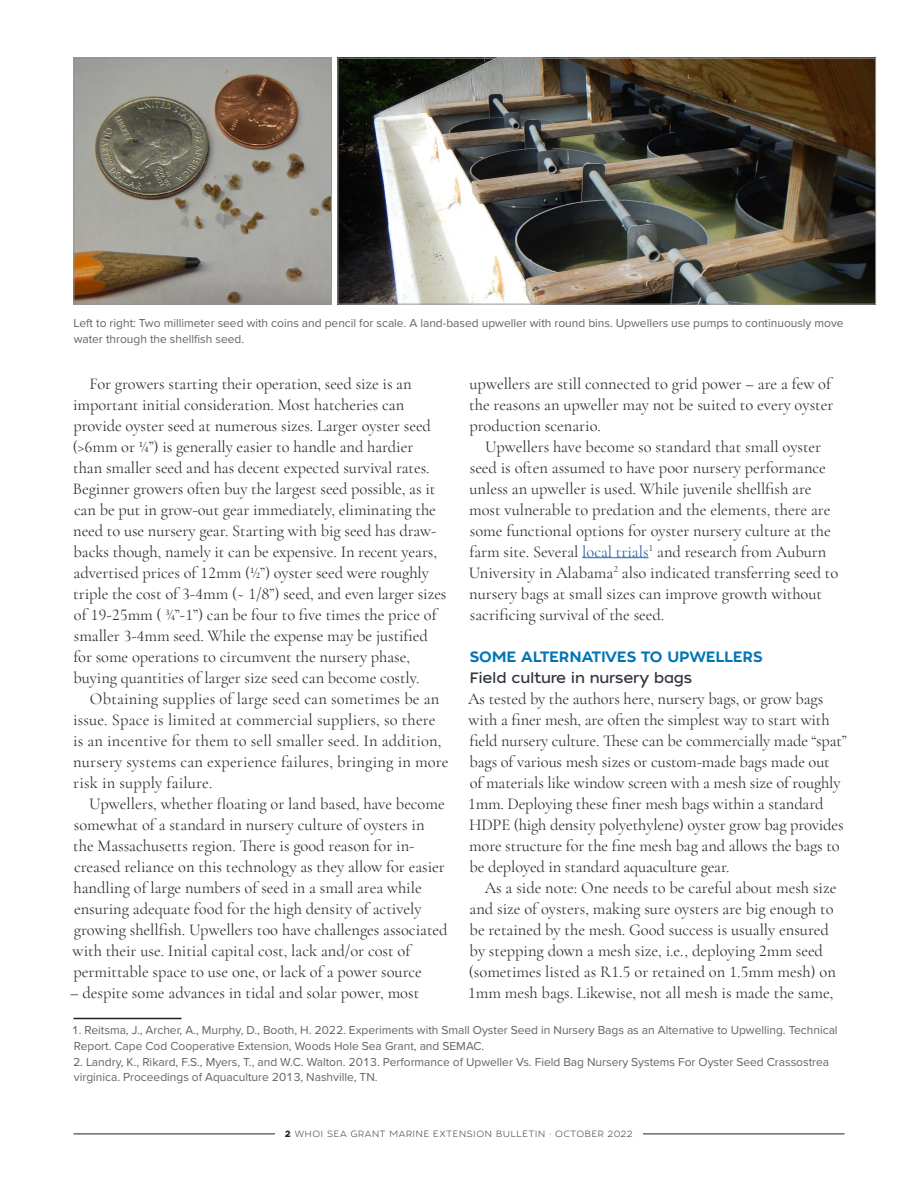
<style>
.page{position:relative;width:918px;height:1188px;background:#fff}
.page>*{position:absolute;margin:0;border:0;box-sizing:border-box;transform-origin:0 0}
.Body{font:16.5px/21px "Cormorant Garamond";color:#312f30}
.Body_First{font:16.5px/21px "Cormorant Garamond";letter-spacing:-.01em;color:#312f30}
.Body_Heading_1{font:15px/21px "Tide Sans 500 Dudette";letter-spacing:-.01em;color:#0075b6}
.t1{font:12px/15.8px "Proxima Nova";color:#636366}
.t2{font:9px "Tide Sans 200 Lil Mondo";letter-spacing:.035em;color:#282526}
.s1{color:#2b62a1}
.s2{font-family:"Tide Sans 400 Lil Dude";color:#323640}
.s3{font-family:"Tide Sans 600 Bunny"}
</style>
<div class="page">
<hr style="left:74px;top:1134px;width:223px;height:1px;background:#231f20">
<hr style="left:621px;top:1134px;width:224px;height:1px;background:#231f20">
<div style="left:275px;top:1108px;width:368px;height:29px;background:#fff"></div>
<hr style="left:74px;top:1018px;width:108px;height:1px;background:#231f20">
<hr style="left:582px;top:557px;width:67px;height:1px;background:#2b62a1">
<img style="left:76px;top:60px;width:254px;height:242px">
<div style="left:74px;top:58px;width:258px;height:246px;border:1px solid #939598"></div>
<img style="left:340px;top:60px;width:534px;height:242px">
<div style="left:338px;top:58px;width:538px;height:246px;border:1px solid #939598"></div>
<p class="t1" style="left:74px;top:315px;width:772px">Left to right: Two millimeter seed with coins and pencil for scale. A land-based upweller with round bins. Upwellers use pumps to continuously move water through the shellfish seed.</p>
<p class="Body" style="left:469px;top:373px;width:366px">upwellers are still connected to grid power – are a few of the reasons an upweller may not be suited to every oyster production scenario.</p>
<p class="Body" style="left:469px;top:436px;width:371px;text-indent:16px">Upwellers have become so standard that small oyster seed is often assumed to have poor nursery performance unless an upweller is used. While juvenile shellfish are most vulnerable to predation and the elements, there are some functional options for oyster nursery culture at the farm site. Several <span class="s1">local trials</span><sup>1</sup> and research from Auburn University in Alabama<sup>2</sup> also indicated transferring seed to nursery bags at small sizes can improve growth without sacrificing survival of the seed.</p>
<p class="Body_Heading_1" style="left:469px;top:646px;width:295px">SOME ALTERNATIVES TO UPWELLERS<br><span class="s2">Field culture in nursery bags</span></p>
<p class="Body_First" style="left:468px;top:688px;width:381px">As tested by the authors here, nursery bags, or grow bags with a finer mesh, are often the simplest way to start with field nursery culture. These can be commercially made “spat” bags of various mesh sizes or custom-made bags made out<br>of materials like window screen with a mesh size of roughly 1mm. Deploying these finer mesh bags within a standard HDPE (high density polyethylene) oyster grow bag provides more structure for the fine mesh bag and allows the bags to be deployed in standard aquaculture gear.</p>
<p class="Body" style="left:468px;top:877px;width:370px;text-indent:17px">As a side note: One needs to be careful about mesh size and size of oysters, making sure oysters are big enough to be retained by the mesh. Good success is usually ensured by stepping down a mesh size, i.e., deploying 2mm seed (sometimes listed as R1.5 or retained on 1.5mm mesh) on 1mm mesh bags. Likewise, not all mesh is made the same,</p>
<p class="Body" style="left:73px;top:373px;width:375px;text-indent:17px">For growers starting their operation, seed size is an important initial consideration. Most hatcheries can provide oyster seed at numerous sizes. Larger oyster seed (&gt;6mm or ¼”) is generally easier to handle and hardier<br>than smaller seed and has decent expected survival rates.<br>Beginner growers often buy the largest seed possible, as it can be put in grow-out gear immediately, eliminating the need to use nursery gear. Starting with big seed has draw&shy;backs though, namely it can be expensive. In recent years, advertised prices of 12mm (½”) oyster seed were roughly triple the cost of 3-4mm (~ 1/8”) seed, and even larger sizes of 19-25mm ( ¾”-1”) can be four to five times the price of smaller 3-4mm seed. While the expense may be justified for some operations to circumvent the nursery phase, buying quantities of larger size seed can become costly.</p>
<p class="Body" style="left:73px;top:688px;width:377px;text-indent:17px">Obtaining supplies of large seed can sometimes be an issue. Space is limited at commercial suppliers, so there is an incentive for them to sell smaller seed. In addition, nursery systems can experience failures, bringing in more risk in supply failure.</p>
<p class="Body" style="left:73px;top:793px;width:377px;text-indent:17px">Upwellers, whether floating or land based, have become somewhat of a standard in nursery culture of oysters in the Massachusetts region. There is good reason for in&shy;creased reliance on this technology as they allow for easier handling of large numbers of seed in a small area while ensuring adequate food for the high density of actively growing shellfish. Upwellers too have challenges associated with their use. Initial capital cost, lack and/or cost of permittable space to use one, or lack of a power source</p>
<p class="Body" style="left:70px;top:982px;width:351px">– despite some advances in tidal and solar power, most</p>
<p class="t1" style="left:72px;top:1022px;width:767px">1. Reitsma, J., Archer, A., Murphy, D., Booth, H. 2022. Experiments with Small Oyster Seed in Nursery Bags as an Alternative to Upwelling. Technical<br>Report. Cape Cod Cooperative Extension, Woods Hole Sea Grant, and SEMAC.</p>
<p class="t1" style="left:73px;top:1053px;width:758px">2. Landry, K., Rikard, F.S., Myers, T., and W.C. Walton. 2013. Performance of Upweller Vs. Field Bag Nursery Systems For Oyster Seed Crassostrea virginica. Proceedings of Aquaculture 2013, Nashville, TN.</p>
<p class="t2" style="left:285px;top:1128px;width:350px"><span class="s3">2</span> WHOI SEA GRANT MARINE EXTENSION BULLETIN • OCTOBER 2022</p>
</div>
